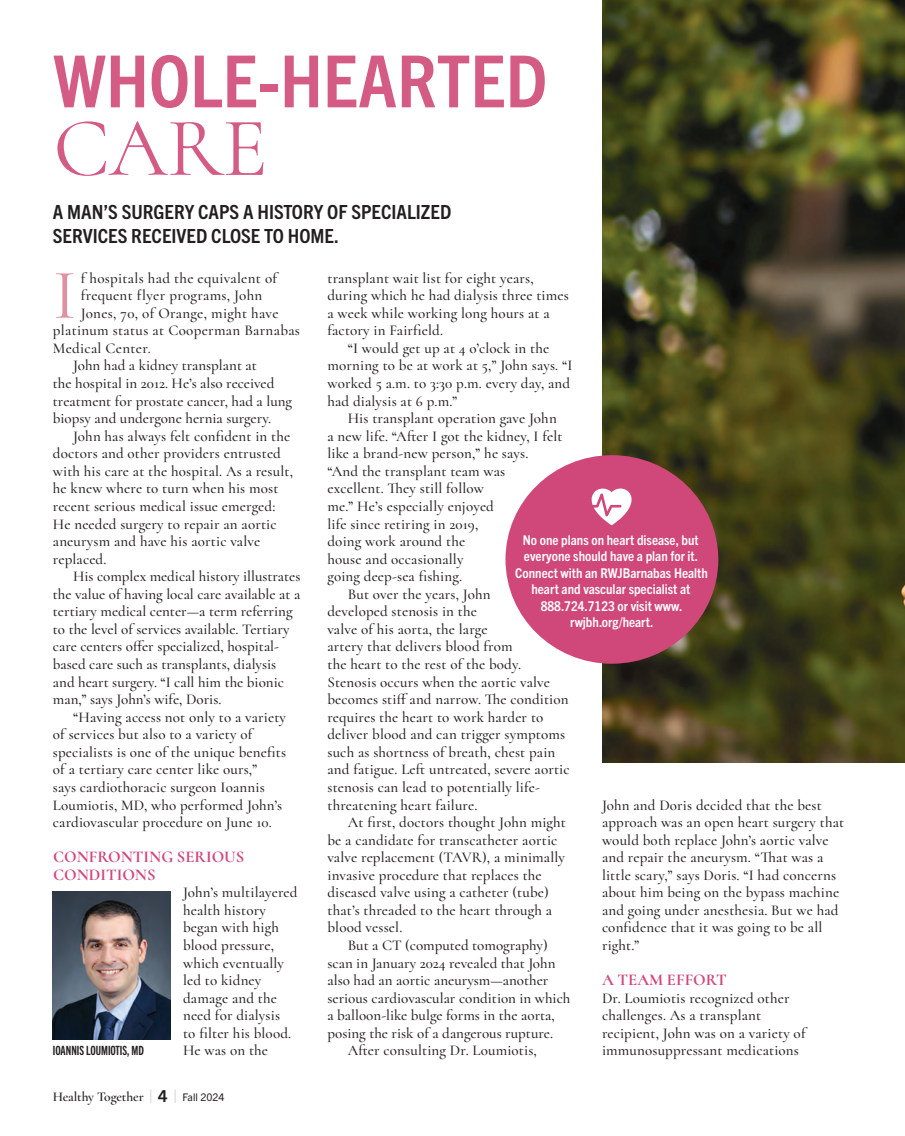
<style>
.page{position:relative;width:905px;height:1136px;background:#fff}
.page>*{position:absolute;margin:0;border:0;box-sizing:border-box;transform-origin:0 0}
.t1{font:84px "Cormorant";color:#d45b83}
.t2{font:700 condensed 72px "Trade Gothic Next LT Pro";color:#d45b83;scale:1.05 1}
.t3{font:71.1px "Cormorant";color:#e090a3}
.t4{font:700 condensed 19.5px/24px "Trade Gothic Next LT Pro";color:#231f20;scale:1.05 1}
.t5{font:700 16.5px/17.5px "Cormorant";color:#d04779}
.t6{font:500 15px/17.5px "Cormorant";letter-spacing:.01em;color:#231f20}
.t7{font:700 condensed 13.5px/16.5px "Trade Gothic Next LT Pro";color:#fff;text-align:center;scale:1.05 1}
.t8{font:600 13.5px "Cormorant";letter-spacing:-.01em;color:#231f20}
.t9{font:12.75px "Trade Gothic Next LT Pro Bd Cm";color:#231f20}
.s1{font-family:"Trade Gothic Next LT Pro";font-weight:300;font-size:17.1px;color:#808285}
.s2{font-family:"Trade Gothic Next LT Pro";font-weight:700;font-size:16.5px}
.s3{font-family:"Trade Gothic Next LT Pro";font-weight:400;font-size:10.5px}
</style>
<div class="page">
<img style="left:602px;top:0;width:303px;height:762px">
<img style="left:53px;top:891px;width:118px;height:147px">
<div style="left:505px;top:455px;width:213px;height:208px;background:#d04779;border-radius:50%"></div>
<svg style="left:591px;top:488px;width:41px;height:37px"></svg>
<h2 class="t2" style="left:53px;top:32px;width:472px">WHOLE-HEARTED</h2>
<h1 class="t1" style="left:53px;top:97px;width:216px">CARE</h1>
<h3 class="t4" style="left:53px;top:198px;width:381px">A MAN’S SURGERY CAPS A HISTORY OF SPECIALIZED<br>SERVICES RECEIVED CLOSE TO HOME.</h3>
<h3 class="t3" style="left:53px;top:252px;width:25px">I</h3>
<p class="t6" style="left:81px;top:269px;width:198px">f hospitals had the equivalent of</p>
<p class="t6" style="left:81px;top:286px;width:183px">frequent flyer programs, John</p>
<p class="t6" style="left:81px;top:304px;width:199px">Jones, 70, of Orange, might have</p>
<p class="t6" style="left:53px;top:322px;width:249px">platinum status at Cooperman Barnabas</p>
<p class="t6" style="left:53px;top:339px;width:99px">Medical Center.</p>
<p class="t6" style="left:73px;top:357px;width:185px">John had a kidney transplant at</p>
<p class="t6" style="left:53px;top:374px;width:223px">the hospital in 2012. He’s also received</p>
<p class="t6" style="left:53px;top:392px;width:241px">treatment for prostate cancer, had a lung</p>
<p class="t6" style="left:53px;top:409px;width:220px">biopsy and undergone hernia surgery.</p>
<p class="t6" style="left:73px;top:427px;width:219px">John has always felt confident in the</p>
<p class="t6" style="left:53px;top:444px;width:230px">doctors and other providers entrusted</p>
<p class="t6" style="left:53px;top:462px;width:242px">with his care at the hospital. As a result,</p>
<p class="t6" style="left:53px;top:479px;width:227px">he knew where to turn when his most</p>
<p class="t6" style="left:53px;top:497px;width:224px">recent serious medical issue emerged:</p>
<p class="t6" style="left:53px;top:515px;width:225px">He needed surgery to repair an aortic</p>
<p class="t6" style="left:53px;top:532px;width:209px">aneurysm and have his aortic valve</p>
<p class="t6" style="left:53px;top:550px;width:55px">replaced.</p>
<p class="t6" style="left:73px;top:567px;width:229px">His complex medical history illustrates</p>
<p class="t6" style="left:53px;top:585px;width:249px">the value of having local care available at a</p>
<p class="t6" style="left:53px;top:602px;width:241px">tertiary medical center—a term referring</p>
<p class="t6" style="left:53px;top:620px;width:238px">to the level of services available. Tertiary</p>
<p class="t6" style="left:53px;top:637px;width:228px">care centers offer specialized, hospital-</p>
<p class="t6" style="left:53px;top:655px;width:225px">based care such as transplants, dialysis</p>
<p class="t6" style="left:53px;top:673px;width:233px">and heart surgery. “I call him the bionic</p>
<p class="t6" style="left:53px;top:690px;width:170px">man,” says John’s wife, Doris.</p>
<p class="t6" style="left:73px;top:708px;width:214px">“Having access not only to a variety</p>
<p class="t6" style="left:53px;top:725px;width:201px">of services but also to a variety of</p>
<p class="t6" style="left:53px;top:743px;width:235px">specialists is one of the unique benefits</p>
<p class="t6" style="left:53px;top:760px;width:206px">of a tertiary care center like ours,”</p>
<p class="t6" style="left:53px;top:778px;width:213px">says cardiothoracic surgeon Ioannis</p>
<p class="t6" style="left:53px;top:795px;width:231px">Loumiotis, MD, who performed John’s</p>
<p class="t6" style="left:53px;top:813px;width:220px">cardiovascular procedure on June 10.</p>
<p class="t5" style="left:53px;top:847px;width:193px">CONFRONTING SERIOUS<br>CONDITIONS</p>
<p class="t6" style="left:183px;top:883px;width:116px">John’s multilayered health history began with high blood pressure, which eventually led to kidney damage and the need for dialysis<br>to filter his blood.</p>
<p class="t9" style="left:53px;top:1042px;width:93px">IOANNIS LOUMIOTIS, MD</p>
<p class="t6" style="left:183px;top:1041px;width:87px">He was on the</p>
<p class="t8" style="left:53px;top:1088px;width:173px">Healthy Together <span class="s1">|</span> <span class="s2">4</span> <span class="s1">|</span> <span class="s3">Fall 2024</span></p>
<p class="t6" style="left:327px;top:269px;width:243px">transplant wait list for eight years, during which he had dialysis three times a week while working long hours at a factory in Fairfield.</p>
<p class="t6" style="left:327px;top:339px;width:246px;text-indent:20px">“I would get up at 4 o’clock in the morning to be at work at 5,” John says. “I worked 5 a.m. to 3:30 p.m. every day, and had dialysis at 6 p.m.”</p>
<p class="t6" style="left:348px;top:409px;width:211px">His transplant operation gave John</p>
<p class="t6" style="left:327px;top:427px;width:237px">a new life. “After I got the kidney, I felt</p>
<p class="t6" style="left:327px;top:444px;width:202px">like a brand-new person,” he says.</p>
<p class="t6" style="left:327px;top:462px;width:179px">“And the transplant team was</p>
<p class="t6" style="left:327px;top:479px;width:158px">excellent. They still follow</p>
<p class="t6" style="left:327px;top:497px;width:168px">me.” He’s especially enjoyed</p>
<p class="t6" style="left:327px;top:515px;width:152px">life since retiring in 2019,</p>
<p class="t6" style="left:327px;top:532px;width:139px">doing work around the</p>
<p class="t6" style="left:327px;top:550px;width:137px">house and occasionally</p>
<p class="t6" style="left:327px;top:567px;width:136px">going deep-sea fishing.</p>
<p class="t6" style="left:348px;top:585px;width:144px">But over the years, John</p>
<p class="t6" style="left:327px;top:602px;width:151px">developed stenosis in the</p>
<p class="t6" style="left:327px;top:620px;width:162px">valve of his aorta, the large</p>
<p class="t6" style="left:327px;top:637px;width:187px">artery that delivers blood from</p>
<p class="t6" style="left:327px;top:655px;width:195px">the heart to the rest of the body.</p>
<p class="t6" style="left:327px;top:673px;width:224px">Stenosis occurs when the aortic valve</p>
<p class="t6" style="left:327px;top:690px;width:243px">becomes stiff and narrow. The condition</p>
<p class="t6" style="left:327px;top:708px;width:217px">requires the heart to work harder to</p>
<p class="t6" style="left:327px;top:725px;width:239px">deliver blood and can trigger symptoms</p>
<p class="t6" style="left:327px;top:743px;width:229px">such as shortness of breath, chest pain</p>
<p class="t6" style="left:327px;top:760px;width:244px">and fatigue. Left untreated, severe aortic</p>
<p class="t6" style="left:327px;top:778px;width:214px">stenosis can lead to potentially life-</p>
<p class="t6" style="left:327px;top:795px;width:151px">threatening heart failure.</p>
<p class="t6" style="left:348px;top:813px;width:220px">At first, doctors thought John might</p>
<p class="t6" style="left:327px;top:830px;width:231px">be a candidate for transcatheter aortic</p>
<p class="t6" style="left:327px;top:848px;width:239px">valve replacement (TAVR), a minimally</p>
<p class="t6" style="left:327px;top:866px;width:216px">invasive procedure that replaces the</p>
<p class="t6" style="left:327px;top:883px;width:223px">diseased valve using a catheter (tube)</p>
<p class="t6" style="left:327px;top:901px;width:226px">that’s threaded to the heart through a</p>
<p class="t6" style="left:327px;top:918px;width:76px">blood vessel.</p>
<p class="t6" style="left:348px;top:936px;width:202px">But a CT (computed tomography)</p>
<p class="t6" style="left:327px;top:953px;width:230px">scan in January 2024 revealed that John</p>
<p class="t6" style="left:327px;top:971px;width:222px">also had an aortic aneurysm—another</p>
<p class="t6" style="left:327px;top:988px;width:244px">serious cardiovascular condition in which</p>
<p class="t6" style="left:327px;top:1006px;width:229px">a balloon-like bulge forms in the aorta,</p>
<p class="t6" style="left:327px;top:1024px;width:227px">posing the risk of a dangerous rupture.</p>
<p class="t6" style="left:348px;top:1041px;width:191px">After consulting Dr. Loumiotis,</p>
<p class="t7" style="left:515px;top:530px;width:185px">No one plans on heart disease, but everyone should have a plan for it.<br>Connect with an RWJBarnabas Health heart and vascular specialist at<br>888.724.7123 or visit www. rwjbh.org/heart.</p>
<p class="t6" style="left:602px;top:795px;width:244px">John and Doris decided that the best approach was an open heart surgery that would both replace John’s aortic valve and repair the aneurysm. “That was a little scary,” says Doris. “I had concerns about him being on the bypass machine and going under anesthesia. But we had confidence that it was going to be all right.”</p>
<p class="t5" style="left:602px;top:970px;width:126px">A TEAM EFFORT</p>
<p class="t6" style="left:602px;top:988px;width:205px">Dr. Loumiotis recognized other challenges. As a transplant recipient, John was on a variety of immunosuppressant medications</p>
</div>
